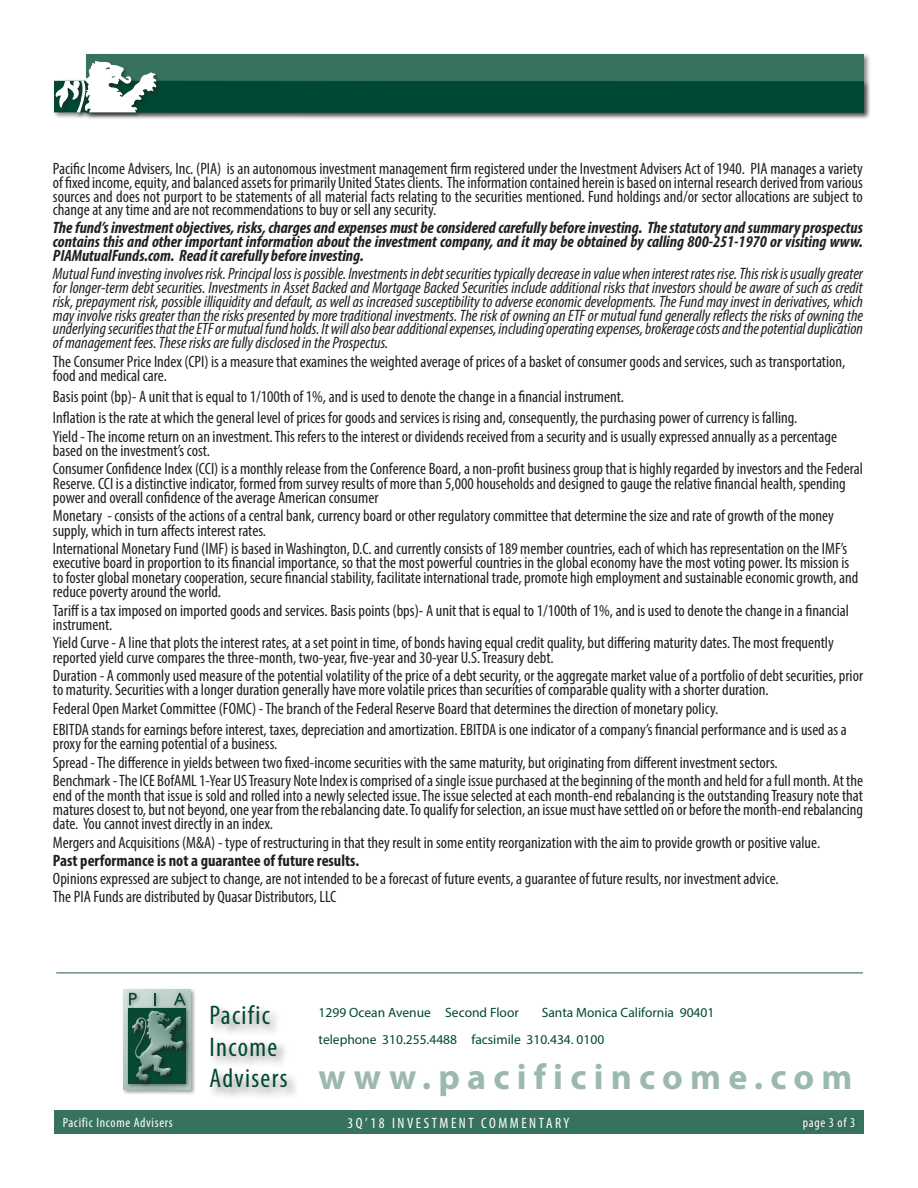
<style>
.page{position:relative;width:918px;height:1188px;background:#fff}
.page>*{position:absolute;margin:0;border:0;box-sizing:border-box;transform-origin:0 0}
.t1{font:700 36px "Myriad Pro";letter-spacing:.2em;color:#9bb9ae}
.t2{font:condensed 27px "Myriad Pro";letter-spacing:.05em;color:#004833}
.t3{font:condensed 16.5px/14.2px "Myriad Pro";color:#231f20}
.t4{font:italic condensed 16.5px/13.8px "Myriad Pro";color:#231f20;text-align:justify}
.t5{font:italic 700 condensed 16.5px/13.8px "Myriad Pro";color:#231f20;text-align:justify}
.t6{font:700 condensed 16.5px "Myriad Pro";color:#231f20}
.t7{font:condensed 15px "Myriad Pro";letter-spacing:.17em;color:#fff}
.t8{font:13.5px "Myriad Pro";color:#004833}
.t9{font:condensed 13.5px "Myriad Pro";letter-spacing:.05em;color:#fff}
</style>
<div class="page">
<div style="left:54px;top:1111px;width:810px;height:23px;background:#377260"></div>
<div style="left:84px;top:52px;width:787px;height:67px;background:#231f20;opacity:.55"></div>
<div style="left:86px;top:54px;width:778px;height:58px;background:#377260"></div>
<div style="left:52px;top:79px;width:819px;height:41px;background:#231f20;opacity:.55"></div>
<div style="left:75px;top:80px;width:16px;height:38px;background:#231f20;opacity:.55"></div>
<div style="left:84px;top:60px;width:78px;height:58px;background:#231f20;opacity:.55"></div>
<svg style="left:54px;top:61px;width:810px;height:52px"></svg>
<hr style="left:56px;top:972px;width:807px;height:2px;background:#689384">
<div style="left:122px;top:988px;width:75px;height:107px;background:#231f20;opacity:.45"></div>
<svg style="left:123px;top:990px;width:68px;height:99px"></svg>
<div style="left:126px;top:1006px;width:65px;height:82px;background:#231f20;opacity:.55"></div>
<div style="left:126px;top:990px;width:16px;height:20px;background:#231f20;opacity:.45"></div>
<svg style="left:129px;top:993px;width:8px;height:12px"></svg>
<div style="left:151px;top:990px;width:10px;height:20px;background:#231f20;opacity:.45"></div>
<svg style="left:154px;top:993px;width:2px;height:12px"></svg>
<div style="left:171px;top:990px;width:19px;height:20px;background:#231f20;opacity:.45"></div>
<svg style="left:174px;top:993px;width:12px;height:12px"></svg>
<div style="left:130px;top:1009px;width:59px;height:79px;background:#231f20;opacity:.55"></div>
<div style="left:129px;top:1008px;width:55px;height:74px;background:#074932"></div>
<div style="left:129px;top:1011px;width:55px;height:72px;background:#231f20;opacity:.65"></div>
<div style="left:208px;top:1003px;width:92px;height:97px;background:#231f20;opacity:.55"></div>
<p class="t3" style="left:53px;top:161px;width:812px;line-height:13.8px;text-align:justify">Pacific Income Advisers, Inc. (PIA) is an autonomous investment management firm registered under the Investment Advisers Act of 1940. PIA manages a variety of fixed income, equity, and balanced assets for primarily United States clients. The information contained herein is based on internal research derived from various sources and does not purport to be statements of all material facts relating to the securities mentioned. Fund holdings and/or sector allocations are subject to change at any time and are not recommendations to buy or sell any security.</p>
<p class="t5" style="left:53px;top:221px;width:812px">The fund’s investment objectives, risks, charges and expenses must be considered carefully before investing. The statutory and summary prospectus contains this and other important information about the investment company, and it may be obtained by calling 800-251-1970 or visiting www.<br>PIAMutualFunds.com. Read it carefully before investing.</p>
<p class="t4" style="left:53px;top:267px;width:812px">Mutual Fund investing involves risk. Principal loss is possible. Investments in debt securities typically decrease in value when interest rates rise. This risk is usually greater for longer-term debt securities. Investments in Asset Backed and Mortgage Backed Securities include additional risks that investors should be aware of such as credit risk, prepayment risk, possible illiquidity and default, as well as increased susceptibility to adverse economic developments. The Fund may invest in derivatives, which may involve risks greater than the risks presented by more traditional investments. The risk of owning an ETF or mutual fund generally reflects the risks of owning the underlying securities that the ETF or mutual fund holds. It will also bear additional expenses, including operating expenses, brokerage costs and the potential duplication of management fees. These risks are fully disclosed in the Prospectus.</p>
<p class="t3" style="left:53px;top:354px;width:794px">The Consumer Price Index (CPI) is a measure that examines the weighted average of prices of a basket of consumer goods and services, such as transportation, food and medical care.</p>
<p class="t3" style="left:53px;top:389px;width:573px">Basis point (bp)- A unit that is equal to 1/100th of 1%, and is used to denote the change in a financial instrument.</p>
<p class="t3" style="left:53px;top:410px;width:746px">Inflation is the rate at which the general level of prices for goods and services is rising and, consequently, the purchasing power of currency is falling.</p>
<p class="t3" style="left:53px;top:429px;width:786px">Yield - The income return on an investment. This refers to the interest or dividends received from a security and is usually expressed annually as a percentage based on the investment’s cost.</p>
<p class="t3" style="left:53px;top:462px;width:811px">Consumer Confidence Index (CCI) is a monthly release from the Conference Board, a non-profit business group that is highly regarded by investors and the Federal<br>Reserve. CCI is a distinctive indicator, formed from survey results of more than 5,000 households and designed to gauge the relative financial health, spending power and overall confidence of the average American consumer</p>
<p class="t3" style="left:53px;top:509px;width:783px">Monetary - consists of the actions of a central bank, currency board or other regulatory committee that determine the size and rate of growth of the money supply, which in turn affects interest rates.</p>
<p class="t3" style="left:53px;top:541px;width:807px">International Monetary Fund (IMF) is based in Washington, D.C. and currently consists of 189 member countries, each of which has representation on the IMF’s executive board in proportion to its financial importance, so that the most powerful countries in the global economy have the most voting power. Its mission is to foster global monetary cooperation, secure financial stability, facilitate international trade, promote high employment and sustainable economic growth, and reduce poverty around the world.</p>
<p class="t3" style="left:53px;top:603px;width:798px">Tariff is a tax imposed on imported goods and services. Basis points (bps)- A unit that is equal to 1/100th of 1%, and is used to denote the change in a financial instrument.</p>
<p class="t3" style="left:53px;top:636px;width:782px">Yield Curve - A line that plots the interest rates, at a set point in time, of bonds having equal credit quality, but differing maturity dates. The most frequently reported yield curve compares the three-month, two-year, five-year and 30-year U.S. Treasury debt.</p>
<p class="t3" style="left:53px;top:668px;width:812px">Duration - A commonly used measure of the potential volatility of the price of a debt security, or the aggregate market value of a portfolio of debt securities, prior to maturity. Securities with a longer duration generally have more volatile prices than securities of comparable quality with a shorter duration.</p>
<p class="t3" style="left:53px;top:701px;width:667px">Federal Open Market Committee (FOMC) - The branch of the Federal Reserve Board that determines the direction of monetary policy.</p>
<p class="t3" style="left:53px;top:722px;width:795px">EBITDA stands for earnings before interest, taxes, depreciation and amortization. EBITDA is one indicator of a company’s financial performance and is used as a proxy for the earning potential of a business.</p>
<p class="t3" style="left:53px;top:755px;width:726px">Spread - The difference in yields between two fixed-income securities with the same maturity, but originating from different investment sectors.</p>
<p class="t3" style="left:53px;top:774px;width:812px;text-align:justify">Benchmark - The ICE BofAML 1-Year US Treasury Note Index is comprised of a single issue purchased at the beginning of the month and held for a full month. At the end of the month that issue is sold and rolled into a newly selected issue. The issue selected at each month-end rebalancing is the outstanding Treasury note that matures closest to, but not beyond, one year from the rebalancing date. To qualify for selection, an issue must have settled on or before the month-end rebalancing date. You cannot invest directly in an index.</p>
<p class="t3" style="left:53px;top:835px;width:769px">Mergers and Acquisitions (M&amp;A) - type of restructuring in that they result in some entity reorganization with the aim to provide growth or positive value.</p>
<p class="t6" style="left:53px;top:850px;width:308px">Past performance is not a guarantee of future results.</p>
<p class="t3" style="left:53px;top:871px;width:727px">Opinions expressed are subject to change, are not intended to be a forecast of future events, a guarantee of future results, nor investment advice.</p>
<p class="t3" style="left:53px;top:889px;width:285px">The PIA Funds are distributed by Quasar Distributors, LLC</p>
<p class="t2" style="left:210px;top:999px;width:62px">Pacific</p>
<p class="t2" style="left:210px;top:1030px;width:69px">Income</p>
<p class="t2" style="left:210px;top:1062px;width:80px">Advisers</p>
<p class="t8" style="left:319px;top:1004px;width:202px">1299 Ocean Avenue Second Floor</p>
<p class="t8" style="left:542px;top:1004px;width:174px">Santa Monica California 90401</p>
<p class="t8" style="left:319px;top:1031px;width:287px">telephone 310.255.4488 facsimile 310.434. 0100</p>
<p class="t1" style="left:319px;top:1053px;width:535px">www.pacificincome.com</p>
<p class="t9" style="left:63px;top:1114px;width:112px">Pacific Income Advisers</p>
<p class="t7" style="left:348px;top:1114px;width:223px">3Q’18 INVESTMENT COMMENTARY</p>
<p class="t9" style="left:803px;top:1114px;width:54px">page 3 of 3</p>
</div>
